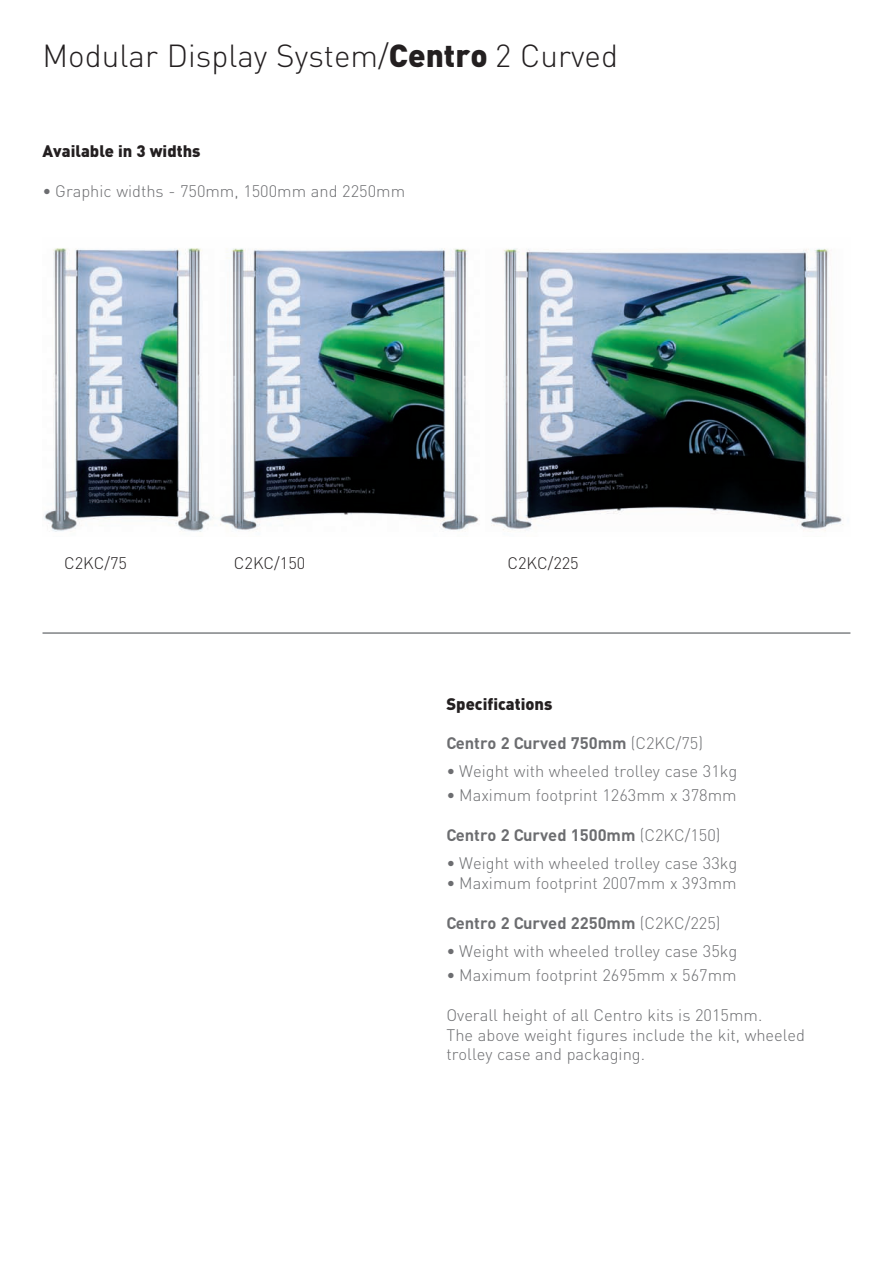
<style>
.page{position:relative;width:893px;height:1263px;background:#fff}
.page>*{position:absolute;margin:0;border:0;box-sizing:border-box;transform-origin:0 0}
.t1{font:300 31.5px "DIN";color:#231f20}
.t2{font:300 16.5px/19.8px "DIN";color:#6c6d70}
.t3{font:700 16.5px "DIN";color:#6c6d70}
.t4{font:900 16.5px "DIN";color:#231f20}
.t5{font:300 16.5px "DIN";color:#231f20}
.s1{font-weight:900}
.s2{font-weight:300}
</style>
<div class="page">
<img style="left:44px;top:248px;width:800px;height:284px">
<hr style="left:43px;top:632px;width:807px;height:2px;background:#808285">
<h1 class="t1" style="left:43px;top:36px;width:577px">Modular Display System/<span class="s1">Centro</span> 2 Curved</h1>
<p class="t4" style="left:43px;top:140px;width:160px">Available in 3 widths</p>
<p class="t2" style="left:43px;top:181px;width:364px">• Graphic widths - 750mm, 1500mm and 2250mm</p>
<p class="t5" style="left:64px;top:553px;width:64px">C2KC/75</p>
<p class="t5" style="left:234px;top:553px;width:73px">C2KC/150</p>
<p class="t5" style="left:507px;top:553px;width:73px">C2KC/225</p>
<p class="t4" style="left:446px;top:692px;width:108px">Specifications</p>
<p class="t3" style="left:446px;top:732px;width:258px">Centro 2 Curved 750mm <span class="s2">(C2KC/75)</span></p>
<p class="t2" style="left:446px;top:761px;width:292px">• Weight with wheeled trolley case 31kg</p>
<p class="t2" style="left:446px;top:785px;width:292px">• Maximum footprint 1263mm x 378mm</p>
<p class="t3" style="left:446px;top:824px;width:275px">Centro 2 Curved 1500mm <span class="s2">(C2KC/150)</span></p>
<p class="t2" style="left:446px;top:853px;width:292px">• Weight with wheeled trolley case 33kg</p>
<p class="t2" style="left:446px;top:873px;width:292px">• Maximum footprint 2007mm x 393mm</p>
<p class="t3" style="left:446px;top:912px;width:275px">Centro 2 Curved 2250mm <span class="s2">(C2KC/225)</span></p>
<p class="t2" style="left:446px;top:941px;width:292px">• Weight with wheeled trolley case 35kg</p>
<p class="t2" style="left:446px;top:965px;width:292px">• Maximum footprint 2695mm x 567mm</p>
<p class="t2" style="left:446px;top:1005px;width:360px">Overall height of all Centro kits is 2015mm.<br>The above weight figures include the kit, wheeled trolley case and packaging.</p>
</div>
